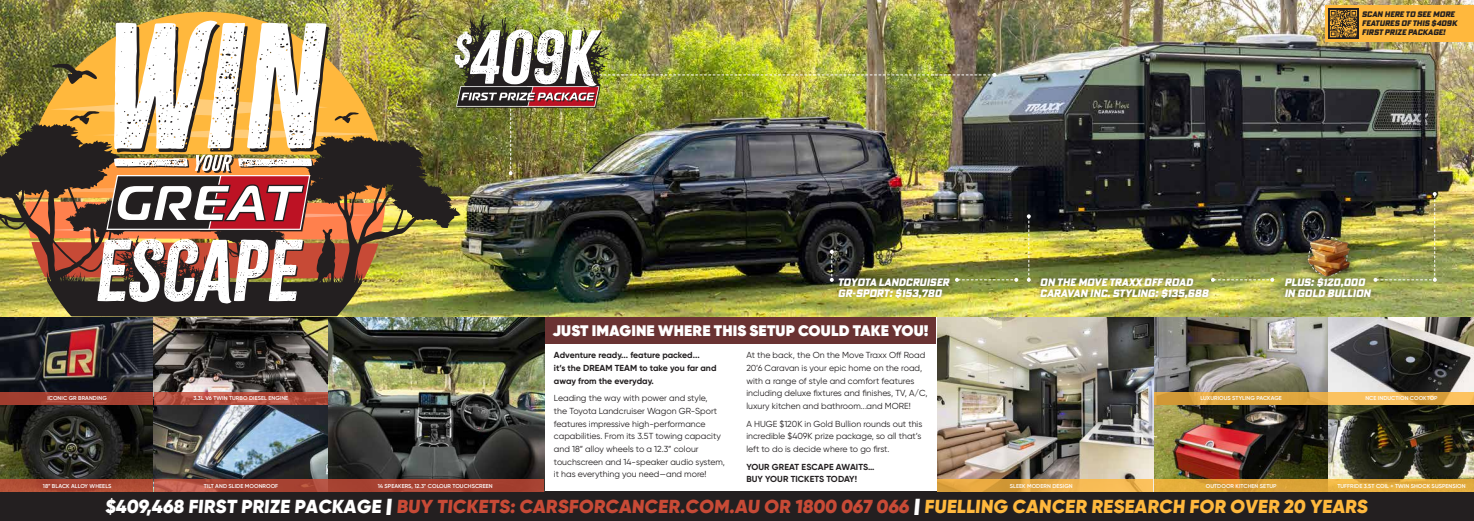
<style>
.page{position:relative;width:1474px;height:521px;background:#fff}
.page>*{position:absolute;margin:0;border:0;box-sizing:border-box;transform-origin:0 0}
.t1{font:900 18.81px "Gilroy";color:#c74a36}
.t2{font:800 15.31px "Gilroy";letter-spacing:.01em;color:#fff}
.t3{font:italic 800 10.5px/10.8px "Poster Gothic Round ATF";color:#fff}
.t4{font:8.75px/12.7px "Gilroy";color:#231f20}
.t5{font:700 8.75px/12.7px "Gilroy";color:#231f20}
.t6{font:italic 800 7.88px/8.7px "Poster Gothic Round ATF";color:#231f20}
.t7{font:600 5.69px "Gilroy";letter-spacing:.01em;color:#fff}
.s1{color:#fff}
.s2{font-size:23.19px;color:#fff}
.s3{color:#ffb83d}
</style>
<div class="page">
<img style="left:0;top:0;width:1473px;height:316px">
<svg style="left:30px;top:10px;width:352px;height:4px"></svg>
<div style="left:0;top:492px;width:1473px;height:29px;background:#231f20"></div>
<img style="left:0;top:317px;width:328px;height:175px">
<svg style="left:154px;top:317px;width:173px;height:75px;background:#565149"></svg>
<img style="left:328px;top:317px;width:216px;height:162px">
<svg style="left:0;top:405px;width:153px;height:74px;background:#25261e"></svg>
<img style="left:1153px;top:317px;width:320px;height:175px">
<img style="left:154px;top:405px;width:173px;height:74px">
<img style="left:1328px;top:405px;width:145px;height:74px">
<svg style="left:1328px;top:317px;width:145px;height:75px;background:#797876"></svg>
<svg style="left:1153px;top:317px;width:174px;height:75px;background:#87857b"></svg>
<img style="left:937px;top:317px;width:216px;height:162px">
<div style="left:0;top:392px;width:153px;height:12px;background:#a23f30"></div>
<svg style="left:1153px;top:392px;width:174px;height:12px;background:#dda43f"></svg>
<div style="left:545px;top:317px;width:390px;height:27px;background:#6a3333"></div>
<div style="left:0;top:479px;width:153px;height:13px;background:#ac4933"></div>
<svg style="left:1153px;top:479px;width:174px;height:13px;background:#dda439"></svg>
<svg style="left:154px;top:392px;width:173px;height:12px;background:#b65040"></svg>
<svg style="left:1328px;top:392px;width:145px;height:12px;background:#efb654"></svg>
<svg style="left:154px;top:479px;width:173px;height:13px;background:#b04c3c"></svg>
<svg style="left:1328px;top:479px;width:145px;height:13px;background:#e6af40"></svg>
<div style="left:328px;top:479px;width:216px;height:13px;background:#a54131"></div>
<svg style="left:937px;top:479px;width:216px;height:13px;background:#e9ae49"></svg>
<div style="left:1035px;top:273px;width:178px;height:30px;background:#231f20;opacity:.6"></div>
<div style="left:1279px;top:272px;width:96px;height:30px;background:#231f20;opacity:.4"></div>
<svg style="left:1026px;top:214px;width:4px;height:68px"></svg>
<svg style="left:1210px;top:278px;width:64px;height:4px"></svg>
<img style="left:1373px;top:192px;width:63px;height:90px">
<div style="left:1325px;top:5px;width:148px;height:36px;background:#ffb83d"></div>
<img style="left:0;top:14px;width:1018px;height:303px">
<div style="left:1300px;top:231px;width:56px;height:52px;background:#231f20;opacity:.6"></div>
<img style="left:1306px;top:236px;width:44px;height:43px">
<img style="left:1328px;top:8px;width:30px;height:30px">
<p class="t6" style="left:1361px;top:10px;width:99px">SCAN HERE TO SEE MORE<br>FEATURES OF THIS $409K<br>FIRST PRIZE PACKAGE!</p>
<p class="t3" style="left:837px;top:277px;width:115px">TOYOTA LANDCRUISER<br>GR-SPORT:$153,780</p>
<h2 class="t2" style="left:552px;top:321px;width:378px">JUST IMAGINE WHERE THIS SETUP COULD TAKE YOU!</h2>
<p class="t3" style="left:1039px;top:276px;width:172px">ON THE MOVE TRAXX OFF ROAD<br>CARAVAN INC.STYLING:$135,688</p>
<p class="t3" style="left:1284px;top:276px;width:90px">PLUS:$120,000<br>IN GOLD BULLION</p>
<p class="t4" style="left:746px;top:349px;width:183px">At the back, the On the Move Traxx Off Road 20’6 Caravan is your epic home on the road, with a range of style and comfort features including deluxe fixtures and finishes, TV, A/C, luxury kitchen and bathroom...and MORE!</p>
<p class="t4" style="left:746px;top:417px;width:177px;text-align:justify">A HUGE $120K in Gold Bullion rounds out this incredible $409K prize package, so all that’s left to do is decide where to go first.</p>
<p class="t5" style="left:746px;top:460px;width:129px">YOUR GREAT ESCAPE AWAITS…<br>BUY YOUR TICKETS TODAY!</p>
<p class="t5" style="left:554px;top:349px;width:164px">Adventure ready... feature packed...<br>it’s the DREAM TEAM to take you far and away from the everyday.</p>
<p class="t4" style="left:554px;top:392px;width:173px">Leading the way with power and style,<br>the Toyota Landcruiser Wagon GR-Sport features impressive high-performance capabilities. From its 3.5T towing capacity and 18” alloy wheels to a 12.3” colour touchscreen and 14-speaker audio system, it has everything you need—and more!</p>
<p class="t7" style="left:47px;top:395px;width:61px">ICONIC GR BRANDING</p>
<p class="t7" style="left:1200px;top:395px;width:83px">LUXURIOUS STYLING PACKAGE</p>
<p class="t7" style="left:193px;top:395px;width:96px">3.3L V6 TWIN TURBO DIESEL ENGINE</p>
<p class="t7" style="left:1365px;top:395px;width:74px">NCE INDUCTION COOKTOP</p>
<p class="t7" style="left:43px;top:482px;width:70px">18” BLACK ALLOY WHEELS</p>
<p class="t7" style="left:1205px;top:482px;width:72px">OUTDOOR KITCHEN SETUP</p>
<p class="t7" style="left:204px;top:482px;width:76px">TILT AND SLIDE MOONROOF</p>
<p class="t7" style="left:378px;top:482px;width:117px">14 SPEAKERS, 12.3” COLOUR TOUCHSCREEN</p>
<p class="t7" style="left:1009px;top:482px;width:64px">SLEEK MODERN DESIGN</p>
<p class="t7" style="left:1337px;top:482px;width:130px">TUFFRIDE 3.5T COIL + TWIN SHOCK SUSPENSION</p>
<h1 class="t1" style="left:105px;top:494px;width:1265px"><span class="s1">$409,468 FIRST PRIZE PACKAGE</span> <span class="s2">I</span> BUY TICKETS: CARSFORCANCER.COM.AU OR 1800 067 066 <span class="s2">I</span> <span class="s3">FUELLING CANCER RESEARCH FOR OVER 20 YEARS</span></h1>
</div>
